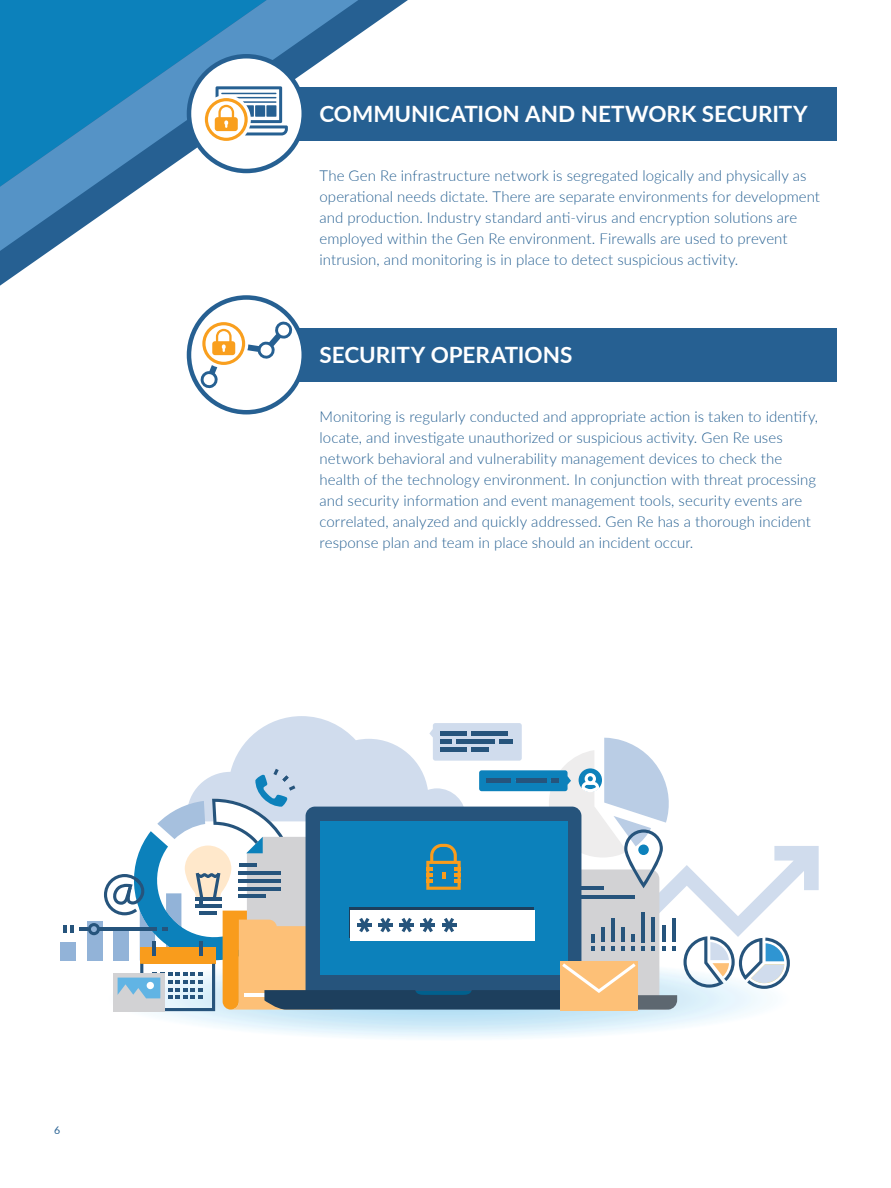
<style>
.page{position:relative;width:891px;height:1188px;background:#fff}
.page>*{position:absolute;margin:0;border:0;box-sizing:border-box;transform-origin:0 0}
.t1{font:700 22.5px "Lato";color:#fff}
.t2{font:300 15px/21px "Lato";letter-spacing:.005em;color:#266092}
.t3{font:10.5px "Lato";color:#266092}
</style>
<div class="page">
<svg style="left:0;top:0;width:397px;height:270px"></svg>
<svg style="left:60px;top:947px;width:706px;height:91px"></svg>
<svg style="left:677px;top:846px;width:142px;height:155px"></svg>
<div style="left:61px;top:942px;width:15px;height:18px;background:#92b3d8"></div>
<svg style="left:684px;top:936px;width:106px;height:53px"></svg>
<div style="left:113px;top:973px;width:52px;height:39px;background:#d2d2d4"></div>
<svg style="left:64px;top:925px;width:9px;height:8px"></svg>
<svg style="left:79px;top:716px;width:598px;height:295px"></svg>
<div style="left:246px;top:87px;width:591px;height:54px;background:#266092"></div>
<div style="left:189px;top:56px;width:115px;height:115px;background:#fff;border-radius:50%"></div>
<div style="left:187px;top:54px;width:119px;height:119px;border:4px solid #266092;border-radius:50%"></div>
<svg style="left:205px;top:86px;width:83px;height:55px"></svg>
<div style="left:246px;top:328px;width:591px;height:54px;background:#266092"></div>
<svg style="left:189px;top:297px;width:115px;height:115px"></svg>
<div style="left:187px;top:295px;width:119px;height:119px;border:4px solid #266092;border-radius:50%"></div>
<svg style="left:200px;top:321px;width:93px;height:68px"></svg>
<p class="t3" style="left:54px;top:1123px;width:8px">6</p>
<h1 class="t1" style="left:320px;top:97px;width:490px">COMMUNICATION AND NETWORK SECURITY</h1>
<p class="t2" style="left:320px;top:165px;width:502px">The Gen Re infrastructure network is segregated logically and physically as operational needs dictate. There are separate environments for development and production. Industry standard anti-virus and encryption solutions are employed within the Gen Re environment. Firewalls are used to prevent intrusion, and monitoring is in place to detect suspicious activity.</p>
<h1 class="t1" style="left:320px;top:338px;width:255px">SECURITY OPERATIONS</h1>
<p class="t2" style="left:320px;top:406px;width:500px">Monitoring is regularly conducted and appropriate action is taken to identify, locate, and investigate unauthorized or suspicious activity. Gen Re uses network behavioral and vulnerability management devices to check the health of the technology environment. In conjunction with threat processing and security information and event management tools, security events are correlated, analyzed and quickly addressed. Gen Re has a thorough incident response plan and team in place should an incident occur.</p>
</div>
